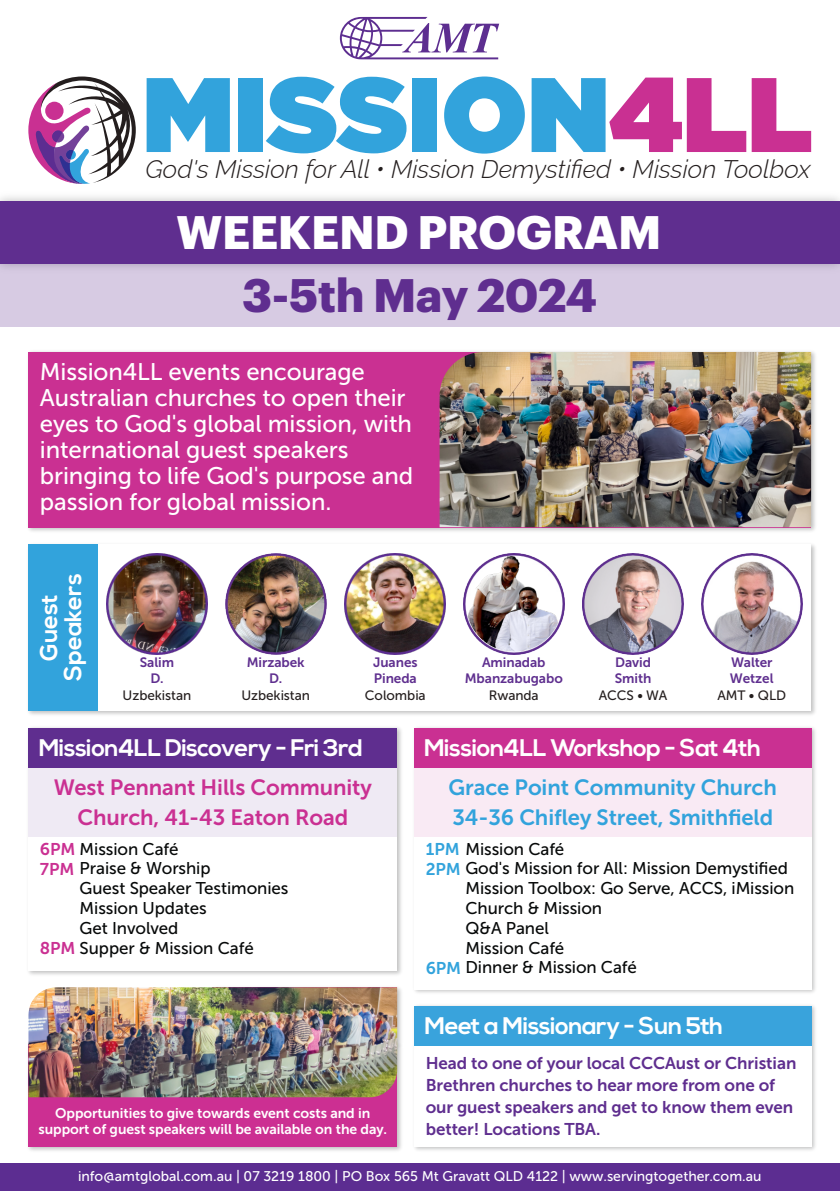
<style>
.page{position:relative;width:840px;height:1191px;background:#fff}
.page>*{position:absolute;margin:0;border:0;box-sizing:border-box;transform-origin:0 0}
.t1{font:700 46px "Graphik";letter-spacing:-.005em;color:#fff}
.t2{font:700 46px "Graphik";letter-spacing:-.01em;color:#5f2e8f}
.t3{font:25.4px "font 000000002 b 9888 ca";color:#241e1e}
.t4{font:24px/26px "Museo Sans 500";letter-spacing:-.005em;color:#fff}
.t5{font:700 24px "Nexa";letter-spacing:-.025em;color:#fff}
.t6{font:700 24px/24px "Nexa";letter-spacing:-.005em;color:#fff;text-align:center}
.t7{font:22px/30px "Museo Sans 700";letter-spacing:-.005em;color:#32a3dc}
.t8{font:22px/30px "Museo Sans 700";letter-spacing:-.005em;color:#ca3092;text-align:center}
.t9{font:17px "Museo Sans 500";letter-spacing:-.005em;color:#070909}
.t10{font:17px/22px "Museo Sans 700";letter-spacing:-.005em;color:#5f2e8f}
.t11{font:14px/16px "Museo Sans 700";letter-spacing:-.005em;color:#fff;text-align:center}
.t12{font:14px "Museo Sans 500";color:#fff}
.t13{font:13.6px/16.2px "Museo Sans 700";letter-spacing:-.005em;color:#5f2f8f;text-align:center}
.t14{font:13.6px "Museo Sans 500";letter-spacing:-.005em;color:#241e1e}
.s1{font-family:"Museo Sans 700";color:#ca3092}
.s2{font-family:"Museo Sans 700";color:#32a3dc}
</style>
<div class="page">
<svg style="left:147px;top:78px;width:83px;height:74px"></svg>
<div style="left:238px;top:78px;width:25px;height:74px;background:#32a3dc"></div>
<svg style="left:266px;top:77px;width:140px;height:76px"></svg>
<div style="left:412px;top:78px;width:25px;height:74px;background:#32a3dc"></div>
<svg style="left:444px;top:77px;width:81px;height:77px"></svg>
<svg style="left:531px;top:78px;width:280px;height:74px"></svg>
<svg style="left:28px;top:77px;width:108px;height:107px"></svg>
<svg style="left:340px;top:17px;width:159px;height:42px"></svg>
<img style="left:28px;top:351px;width:787px;height:180px">
<div style="left:28px;top:352px;width:783px;height:175px;background:#ca3092"></div>
<img style="left:28px;top:727px;width:373px;height:248px">
<div style="left:28px;top:728px;width:369px;height:242px;background:#fff"></div>
<div style="left:28px;top:728px;width:369px;height:40px;background:#5f2e8f"></div>
<div style="left:28px;top:768px;width:369px;height:69px;background:#efeaf4"></div>
<img style="left:415px;top:727px;width:400px;height:266px">
<div style="left:414px;top:728px;width:397px;height:261px;background:#fff"></div>
<div style="left:414px;top:728px;width:397px;height:40px;background:#ca3092"></div>
<div style="left:414px;top:768px;width:397px;height:69px;background:#f9eaf4"></div>
<img style="left:415px;top:1005px;width:400px;height:145px">
<div style="left:414px;top:1006px;width:397px;height:141px;background:#fff"></div>
<div style="left:414px;top:1006px;width:397px;height:40px;background:#39a3dc"></div>
<div style="left:0;top:1163px;width:839px;height:28px;background:#5c2d91"></div>
<img style="left:0;top:196px;width:840px;height:77px">
<div style="left:0;top:201px;width:839px;height:63px;background:#5f2e8f"></div>
<div style="left:0;top:264px;width:839px;height:63px;background:#d7cbe3"></div>
<img style="left:28px;top:544px;width:787px;height:171px">
<div style="left:29px;top:544px;width:782px;height:167px;background:#fff"></div>
<div style="left:28px;top:544px;width:69px;height:167px;background:#32a3dc"></div>
<img style="left:28px;top:1049px;width:373px;height:102px">
<div style="left:28px;top:1044px;width:369px;height:103px;background:#cc2f92"></div>
<img style="left:397px;top:987px;width:5px;height:62px">
<img style="left:107px;top:553px;width:101px;height:101px">
<img style="left:226px;top:553px;width:101px;height:101px">
<img style="left:344px;top:553px;width:101px;height:101px">
<img style="left:463px;top:553px;width:101px;height:101px">
<img style="left:467px;top:556px;width:91px;height:96px">
<img style="left:583px;top:553px;width:100px;height:101px">
<img style="left:701px;top:553px;width:101px;height:101px">
<img style="left:28px;top:987px;width:369px;height:110px">
<img style="left:439px;top:352px;width:372px;height:175px">
<h2 class="t3" style="left:145px;top:154px;width:666px">God's Mission for All • Mission Demystified • Mission Toolbox</h2>
<h1 class="t1" style="left:176px;top:196px;width:486px">WEEKEND PROGRAM</h1>
<h1 class="t2" style="left:242px;top:260px;width:356px">3-5th May 2024</h1>
<h3 class="t4" style="left:40px;top:359px;width:374px">Mission4LL events encourage<br>Australian churches to open their eyes to God's global mission, with international guest speakers bringing to life God's purpose and passion for global mission.</h3>
<h3 class="t6" style="left:38px;top:681px;width:109px;rotate:-90deg">Guest<br>Speakers</h3>
<p class="t13" style="left:140px;top:654px;width:36px">Salim<br>D.</p>
<p class="t14" style="left:123px;top:687px;width:70px">Uzbekistan</p>
<p class="t13" style="left:247px;top:654px;width:59px">Mirzabek<br>D.</p>
<p class="t14" style="left:241px;top:687px;width:70px">Uzbekistan</p>
<p class="t13" style="left:373px;top:654px;width:46px;text-align:left">Juanes<br>Pineda</p>
<p class="t14" style="left:365px;top:687px;width:62px">Colombia</p>
<p class="t13" style="left:465px;top:654px;width:99px">Aminadab<br>Mbanzabugabo</p>
<p class="t14" style="left:489px;top:687px;width:51px">Rwanda</p>
<p class="t13" style="left:614px;top:654px;width:38px;text-align:left">David<br>Smith</p>
<p class="t14" style="left:598px;top:687px;width:70px">ACCS • WA</p>
<p class="t13" style="left:730px;top:654px;width:45px;text-align:left">Walter<br>Wetzel</p>
<p class="t14" style="left:717px;top:687px;width:70px">AMT • QLD</p>
<h3 class="t5" style="left:39px;top:734px;width:325px">Mission4LL Discovery - Fri 3rd</h3>
<p class="t8" style="left:54px;top:773px;width:319px">West Pennant Hills Community<br>Church, 41-43 Eaton Road</p>
<p class="t9" style="left:40px;top:839px;width:140px"><span class="s1">6PM</span> Mission Café</p>
<p class="t9" style="left:40px;top:859px;width:172px"><span class="s1">7PM</span> Praise &amp; Worship</p>
<p class="t9" style="left:80px;top:879px;width:210px">Guest Speaker Testimonies</p>
<p class="t9" style="left:80px;top:899px;width:129px">Mission Updates</p>
<p class="t9" style="left:80px;top:919px;width:100px">Get Involved</p>
<p class="t9" style="left:40px;top:938px;width:215px"><span class="s1">8PM</span> Supper &amp; Mission Café</p>
<h3 class="t5" style="left:424px;top:734px;width:338px">Mission4LL Workshop - Sat 4th</h3>
<p class="t7" style="left:448px;top:773px;width:330px">Grace Point Community Church<br>34-36 Chifley Street, Smithfield</p>
<p class="t9" style="left:425px;top:839px;width:140px"><span class="s2">1PM</span> Mission Café</p>
<p class="t9" style="left:425px;top:859px;width:364px"><span class="s2">2PM</span> God's Mission for All: Mission Demystified</p>
<p class="t9" style="left:465px;top:879px;width:330px">Mission Toolbox: Go Serve, ACCS, iMission</p>
<p class="t9" style="left:465px;top:899px;width:138px">Church &amp; Mission</p>
<p class="t9" style="left:465px;top:919px;width:85px">Q&amp;A Panel</p>
<p class="t9" style="left:465px;top:938px;width:100px">Mission Café</p>
<p class="t9" style="left:425px;top:958px;width:213px"><span class="s2">6PM</span> Dinner &amp; Mission Café</p>
<h3 class="t5" style="left:424px;top:1012px;width:300px">Meet a Missionary - Sun 5th</h3>
<p class="t10" style="left:425px;top:1052px;width:372px">Head to one of your local CCCAust or Christian Brethren churches to hear more from one of our guest speakers and get to know them even better! Locations TBA.</p>
<p class="t12" style="left:78px;top:1169px;width:685px">info@amtglobal.com.au | 07 3219 1800 | PO Box 565 Mt Gravatt QLD 4122 | www.servingtogether.com.au</p>
<p class="t11" style="left:38px;top:1105px;width:350px">Opportunities to give towards event costs and in support of guest speakers will be available on the day.</p>
</div>
